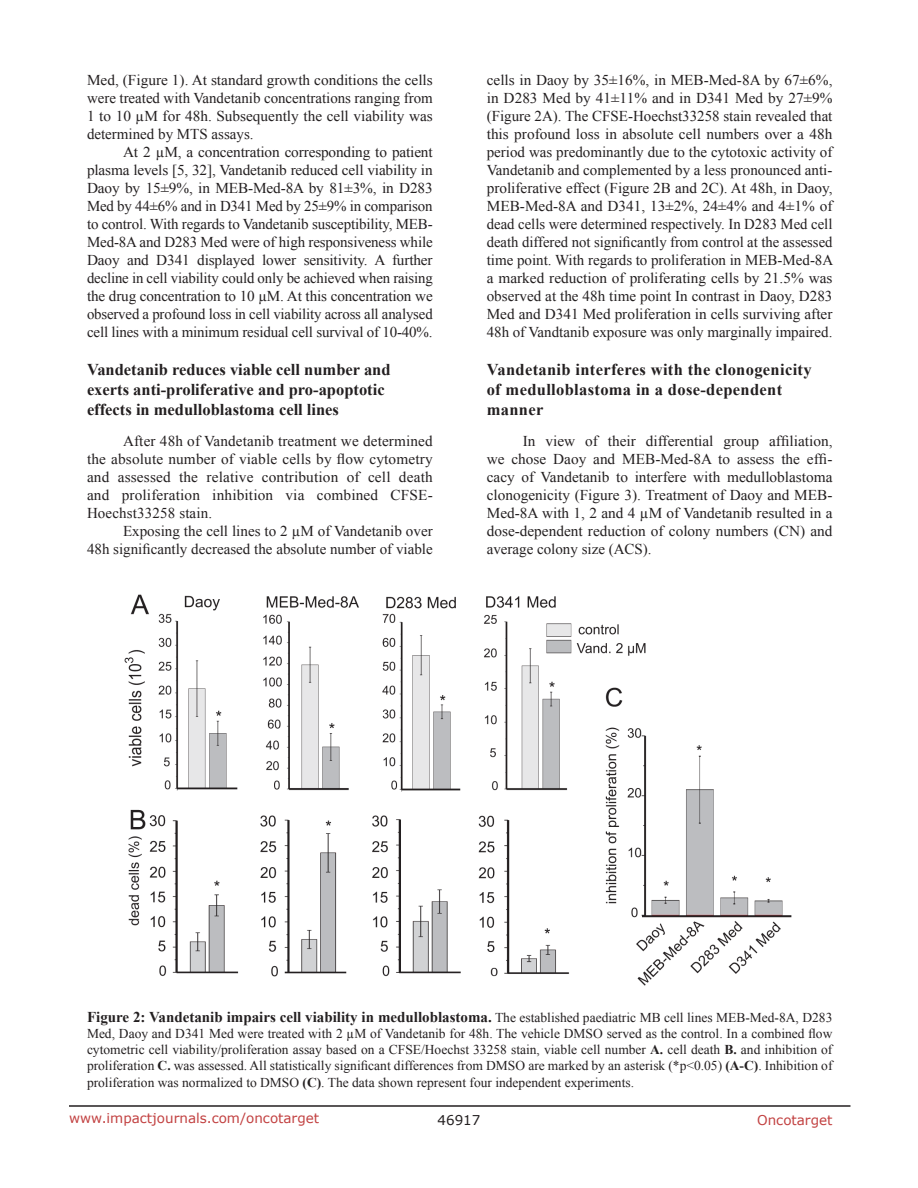
<style>
.page{position:relative;width:918px;height:1188px;background:#fff}
.page>*{position:absolute;margin:0;border:0;box-sizing:border-box;transform-origin:0 0}
.SubHeading{font:700 16.5px/19.8px "Times New Roman";color:#231f20}
.SubHeading-2{font:700 16.5px/19.8px "Times New Roman";letter-spacing:.02em;color:#231f20}
.BodyText{font:15px/18px "Times New Roman";color:#231f20;text-align:justify}
.figuretext{font:700 15px "Times New Roman";color:#231f20}
.figuretext-2{font:13.5px/16.2px "Times New Roman";color:#231f20;text-align:justify}
.t1{font:13.5px "Verdana";color:#c24141}
.t2{font:13.5px "Verdana";color:#231f20}
.s1{font-weight:400;font-size:13.5px}
.s2{font-weight:700}
</style>
<div class="page">
<hr style="left:69px;top:1105px;width:781px;height:2px;background:#231f20">
<img style="left:124px;top:594px;width:668px;height:392px">
<p class="BodyText" style="left:87px;top:71px;width:347px">Med, (Figure 1). At standard growth conditions the cells were treated with Vandetanib concentrations ranging from 1 to 10 µM for 48h. Subsequently the cell viability was determined by MTS assays.</p>
<p class="BodyText" style="left:87px;top:143px;width:347px;text-indent:36px">At 2 µM, a concentration corresponding to patient plasma levels [5, 32], Vandetanib reduced cell viability in Daoy by 15±9%, in MEB-Med-8A by 81±3%, in D283<br>Med by 44±6% and in D341 Med by 25±9% in comparison to control. With regards to Vandetanib susceptibility, MEB-Med-8A and D283 Med were of high responsiveness while Daoy and D341 displayed lower sensitivity. A further decline in cell viability could only be achieved when raising the drug concentration to 10 µM. At this concentration we observed a profound loss in cell viability across all analysed cell lines with a minimum residual cell survival of 10-40%.</p>
<p class="SubHeading" style="left:87px;top:359px;width:305px">Vandetanib reduces viable cell number and exerts anti-proliferative and pro-apoptotic effects in medulloblastoma cell lines</p>
<p class="BodyText" style="left:87px;top:432px;width:347px;text-indent:36px">After 48h of Vandetanib treatment we determined the absolute number of viable cells by flow cytometry and assessed the relative contribution of cell death and proliferation inhibition via combined CFSE-Hoechst33258 stain.</p>
<p class="BodyText" style="left:87px;top:522px;width:347px;text-align:right">Exposing the cell lines to 2 µM of Vandetanib over<br>48h significantly decreased the absolute number of viable</p>
<p class="BodyText" style="left:487px;top:71px;width:348px">cells in Daoy by 35±16%, in MEB-Med-8A by 67±6%, in D283 Med by 41±11% and in D341 Med by 27±9% (Figure 2A). The CFSE-Hoechst33258 stain revealed that this profound loss in absolute cell numbers over a 48h period was predominantly due to the cytotoxic activity of Vandetanib and complemented by a less pronounced anti&shy;proliferative effect (Figure 2B and 2C). At 48h, in Daoy, MEB-Med-8A and D341, 13±2%, 24±4% and 4±1% of dead cells were determined respectively. In D283 Med cell death differed not significantly from control at the assessed time point. With regards to proliferation in MEB-Med-8A a marked reduction of proliferating cells by 21.5% was observed at the 48h time point In contrast in Daoy, D283<br>Med and D341 Med proliferation in cells surviving after 48h of Vandtanib exposure was only marginally impaired.</p>
<p class="SubHeading-2" style="left:487px;top:359px;width:326px">Vandetanib interferes with the clonogenicity of medulloblastoma in a dose-dependent manner</p>
<p class="BodyText" style="left:487px;top:432px;width:347px;text-indent:36px">In view of their differential group affiliation, we chose Daoy and MEB-Med-8A to assess the effi&shy;cacy of Vandetanib to interfere with medulloblastoma clonogenicity (Figure 3). Treatment of Daoy and MEB-Med-8A with 1, 2 and 4 µM of Vandetanib resulted in a dose-dependent reduction of colony numbers (CN) and average colony size (ACS).</p>
<p class="figuretext" style="left:87px;top:1006px;width:747px">Figure 2: Vandetanib impairs cell viability in medulloblastoma. <span class="s1">The established paediatric MB cell lines MEB-Med-8A, D283</span></p>
<p class="figuretext-2" style="left:87px;top:1025px;width:747px">Med, Daoy and D341 Med were treated with 2 µM of Vandetanib for 48h. The vehicle DMSO served as the control. In a combined flow cytometric cell viability/proliferation assay based on a CFSE/Hoechst 33258 stain, viable cell number <span class="s2">A.</span> cell death <span class="s2">B.</span> and inhibition of proliferation <span class="s2">C.</span> was assessed. All statistically significant differences from DMSO are marked by an asterisk (*p&lt;0.05) <span class="s2">(A-C)</span>. Inhibition of proliferation was normalized to DMSO <span class="s2">(C)</span>. The data shown represent four independent experiments.</p>
<p class="t1" style="left:69px;top:1110px;width:252px">www.impactjournals.com/oncotarget</p>
<p class="t2" style="left:438px;top:1111px;width:44px">46917</p>
<p class="t1" style="left:757px;top:1111px;width:77px">Oncotarget</p>
</div>
